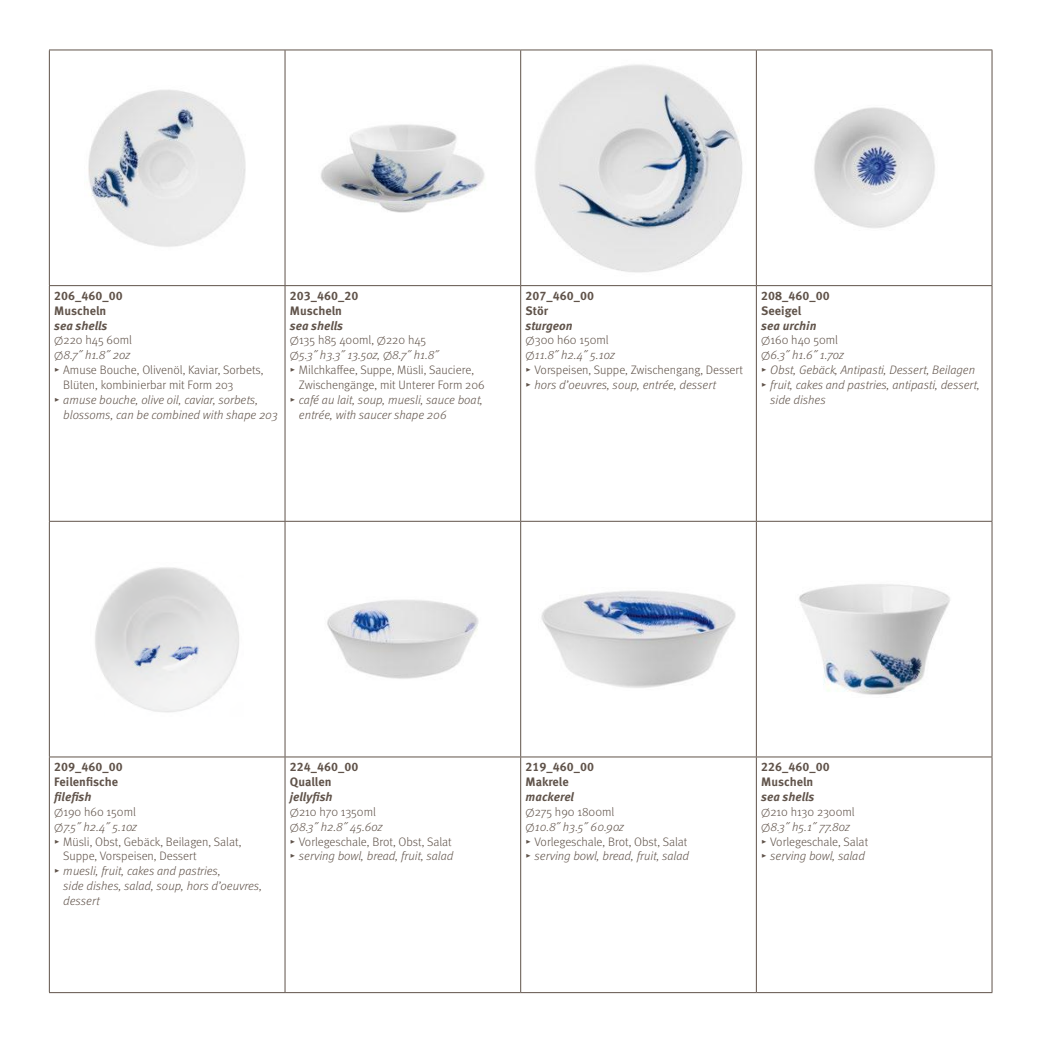
<style>
.page{position:relative;width:1042px;height:1042px;background:#fff}
.page>*{position:absolute;margin:0;border:0;box-sizing:border-box;transform-origin:0 0}
.t1{font:italic 300 12.25px/14.9px "Meta HC";color:#60534a}
.t2{font:300 12.25px/14.9px "Meta OT";color:#60534a}
.t3{font:700 12.25px/14.9px "Meta Pro";color:#60534a}
.t4{font:italic 700 12.25px "Meta Pro";letter-spacing:-.005em;color:#60534a}
.s1{font-family:"Meta HB Light Special";font-weight:400}
.s2{font-family:"Meta HB Light Special";font-weight:400;font-style:normal}
.s3{font-family:"Meta Light Expert";font-weight:400}
.s4{font-family:"Meta Light Expert";font-weight:400;font-style:normal}
</style>
<div class="page">
<hr style="left:49px;top:521px;width:236px;height:1px;background:#60534a">
<hr style="left:285px;top:521px;width:236px;height:1px;background:#60534a">
<hr style="left:521px;top:521px;width:235px;height:1px;background:#60534a">
<hr style="left:756px;top:521px;width:236px;height:1px;background:#60534a">
<hr style="left:49px;top:756px;width:236px;height:1px;background:#60534a">
<hr style="left:49px;top:757px;width:1px;height:235px;background:#60534a">
<hr style="left:285px;top:757px;width:1px;height:235px;background:#60534a">
<hr style="left:49px;top:992px;width:236px;height:1px;background:#60534a">
<hr style="left:521px;top:992px;width:235px;height:1px;background:#60534a">
<hr style="left:756px;top:992px;width:236px;height:1px;background:#60534a">
<hr style="left:49px;top:50px;width:236px;height:1px;background:#60534a">
<hr style="left:49px;top:50px;width:1px;height:235px;background:#60534a">
<hr style="left:285px;top:50px;width:236px;height:1px;background:#60534a">
<hr style="left:285px;top:50px;width:1px;height:235px;background:#60534a">
<hr style="left:521px;top:50px;width:235px;height:1px;background:#60534a">
<hr style="left:520px;top:50px;width:1px;height:235px;background:#60534a">
<hr style="left:756px;top:50px;width:236px;height:1px;background:#60534a">
<hr style="left:756px;top:50px;width:1px;height:235px;background:#60534a">
<hr style="left:991px;top:50px;width:1px;height:235px;background:#60534a">
<hr style="left:49px;top:285px;width:236px;height:1px;background:#60534a">
<hr style="left:49px;top:286px;width:1px;height:235px;background:#60534a">
<hr style="left:285px;top:285px;width:236px;height:1px;background:#60534a">
<hr style="left:285px;top:286px;width:1px;height:235px;background:#60534a">
<hr style="left:521px;top:285px;width:235px;height:1px;background:#60534a">
<hr style="left:520px;top:286px;width:1px;height:235px;background:#60534a">
<hr style="left:756px;top:285px;width:236px;height:1px;background:#60534a">
<hr style="left:756px;top:286px;width:1px;height:235px;background:#60534a">
<hr style="left:991px;top:286px;width:1px;height:235px;background:#60534a">
<hr style="left:49px;top:522px;width:1px;height:234px;background:#60534a">
<hr style="left:285px;top:522px;width:1px;height:234px;background:#60534a">
<hr style="left:520px;top:522px;width:1px;height:234px;background:#60534a">
<hr style="left:756px;top:522px;width:1px;height:234px;background:#60534a">
<hr style="left:991px;top:522px;width:1px;height:234px;background:#60534a">
<hr style="left:285px;top:756px;width:236px;height:1px;background:#60534a">
<hr style="left:521px;top:756px;width:235px;height:1px;background:#60534a">
<hr style="left:520px;top:757px;width:1px;height:235px;background:#60534a">
<hr style="left:756px;top:756px;width:236px;height:1px;background:#60534a">
<hr style="left:756px;top:757px;width:1px;height:235px;background:#60534a">
<hr style="left:991px;top:757px;width:1px;height:235px;background:#60534a">
<hr style="left:285px;top:992px;width:236px;height:1px;background:#60534a">
<img style="left:88px;top:89px;width:158px;height:158px">
<img style="left:321px;top:124px;width:164px;height:89px">
<img style="left:535px;top:64px;width:207px;height:209px">
<img style="left:814px;top:107px;width:121px;height:121px">
<img style="left:95px;top:567px;width:144px;height:146px">
<img style="left:327px;top:600px;width:152px;height:79px">
<img style="left:541px;top:591px;width:195px;height:97px">
<img style="left:799px;top:584px;width:151px;height:111px">
<p class="t3" style="left:54px;top:287px;width:70px">206_460_00<br>Muscheln</p>
<p class="t4" style="left:54px;top:316px;width:55px">sea shells</p>
<p class="t2" style="left:54px;top:333px;width:79px"><span class="s1">O</span>220 h45 60ml</p>
<p class="t1" style="left:54px;top:348px;width:77px"><span class="s2">O</span>8.7˝ h1.8˝ 2oz</p>
<p class="t2" style="left:63px;top:363px;width:202px;text-indent:-9px"><span class="s3">@</span> Amuse Bouche, Olivenöl, Kaviar, Sorbets,<br>Blüten, kombinierbar mit Form 203</p>
<p class="t1" style="left:63px;top:392px;width:216px;text-indent:-9px"><span class="s4">@</span> amuse bouche, olive oil, caviar, sorbets, blossoms, can be combined with shape 203</p>
<p class="t3" style="left:290px;top:287px;width:70px">203_460_20<br>Muscheln</p>
<p class="t4" style="left:290px;top:316px;width:55px">sea shells</p>
<p class="t2" style="left:290px;top:333px;width:138px"><span class="s1">O</span>135 h85 400ml, <span class="s1">O</span>220 h45</p>
<p class="t1" style="left:290px;top:348px;width:150px"><span class="s2">O</span>5.3˝ h3.3˝ 13.5oz, <span class="s2">O</span>8.7˝ h1.8˝</p>
<p class="t2" style="left:299px;top:363px;width:187px;text-indent:-9px"><span class="s3">@</span> Milchkaffee, Suppe, Müsli, Sauciere,<br>Zwischengänge, mit Unterer Form 206</p>
<p class="t1" style="left:299px;top:392px;width:186px;text-indent:-9px"><span class="s4">@</span> café au lait, soup, muesli, sauce boat, entrée, with saucer shape 206</p>
<p class="t3" style="left:526px;top:287px;width:70px">207_460_00<br>Stör</p>
<p class="t4" style="left:526px;top:316px;width:49px">sturgeon</p>
<p class="t2" style="left:526px;top:333px;width:85px"><span class="s1">O</span>300 h60 150ml</p>
<p class="t1" style="left:526px;top:348px;width:91px"><span class="s2">O</span>11.8˝ h2.4˝ 5.1oz</p>
<p class="t2" style="left:526px;top:363px;width:219px"><span class="s3">@</span> Vorspeisen, Suppe, Zwischengang, Dessert</p>
<p class="t1" style="left:526px;top:377px;width:192px"><span class="s4">@</span> hors d’oeuvres, soup, entrée, dessert</p>
<p class="t3" style="left:761px;top:287px;width:70px">208_460_00<br>Seeigel</p>
<p class="t4" style="left:761px;top:316px;width:57px">sea urchin</p>
<p class="t2" style="left:761px;top:333px;width:78px"><span class="s1">O</span>160 h40 50ml</p>
<p class="t1" style="left:761px;top:348px;width:84px"><span class="s2">O</span>6.3˝ h1.6˝ 1.7oz</p>
<p class="t1" style="left:761px;top:362px;width:215px"><span class="s4">@</span> Obst, Gebäck, Antipasti, Dessert, Beilagen</p>
<p class="t1" style="left:761px;top:377px;width:220px"><span class="s4">@</span> fruit, cakes and pastries, antipasti, dessert,</p>
<p class="t1" style="left:770px;top:392px;width:57px">side dishes</p>
<p class="t3" style="left:54px;top:759px;width:70px">209_460_00<br>Feilenfische</p>
<p class="t4" style="left:54px;top:787px;width:39px">filefish</p>
<p class="t2" style="left:54px;top:804px;width:83px"><span class="s1">O</span>190 h60 150ml</p>
<p class="t1" style="left:54px;top:819px;width:84px"><span class="s2">O</span>7.5˝ h2.4˝ 5.1oz</p>
<p class="t2" style="left:63px;top:834px;width:180px;text-indent:-9px"><span class="s3">@</span> Müsli, Obst, Gebäck, Beilagen, Salat,<br>Suppe, Vorspeisen, Dessert</p>
<p class="t1" style="left:63px;top:863px;width:200px;text-indent:-9px"><span class="s4">@</span> muesli, fruit, cakes and pastries,<br>side dishes, salad, soup, hors d’oeuvres, dessert</p>
<p class="t3" style="left:290px;top:759px;width:70px">224_460_00<br>Quallen</p>
<p class="t4" style="left:290px;top:787px;width:44px">jellyfish</p>
<p class="t2" style="left:290px;top:804px;width:87px"><span class="s1">O</span>210 h70 1350ml</p>
<p class="t1" style="left:290px;top:819px;width:94px"><span class="s2">O</span>8.3˝ h2.8˝ 45.6oz</p>
<p class="t2" style="left:290px;top:834px;width:163px"><span class="s3">@</span> Vorlegeschale, Brot, Obst, Salat</p>
<p class="t1" style="left:290px;top:848px;width:165px"><span class="s4">@</span> serving bowl, bread, fruit, salad</p>
<p class="t3" style="left:526px;top:759px;width:70px">219_460_00<br>Makrele</p>
<p class="t4" style="left:526px;top:787px;width:50px">mackerel</p>
<p class="t2" style="left:526px;top:804px;width:90px"><span class="s1">O</span>275 h90 1800ml</p>
<p class="t1" style="left:526px;top:819px;width:100px"><span class="s2">O</span>10.8˝ h3.5˝ 60.9oz</p>
<p class="t2" style="left:526px;top:834px;width:163px"><span class="s3">@</span> Vorlegeschale, Brot, Obst, Salat</p>
<p class="t1" style="left:526px;top:848px;width:165px"><span class="s4">@</span> serving bowl, bread, fruit, salad</p>
<p class="t3" style="left:761px;top:759px;width:70px">226_460_00<br>Muscheln</p>
<p class="t4" style="left:761px;top:787px;width:55px">sea shells</p>
<p class="t2" style="left:761px;top:804px;width:95px"><span class="s1">O</span>210 h130 2300ml</p>
<p class="t1" style="left:761px;top:819px;width:90px"><span class="s2">O</span>8.3˝ h5.1˝ 77.8oz</p>
<p class="t2" style="left:761px;top:834px;width:108px"><span class="s3">@</span> Vorlegeschale, Salat</p>
<p class="t1" style="left:761px;top:848px;width:105px"><span class="s4">@</span> serving bowl, salad</p>
</div>
